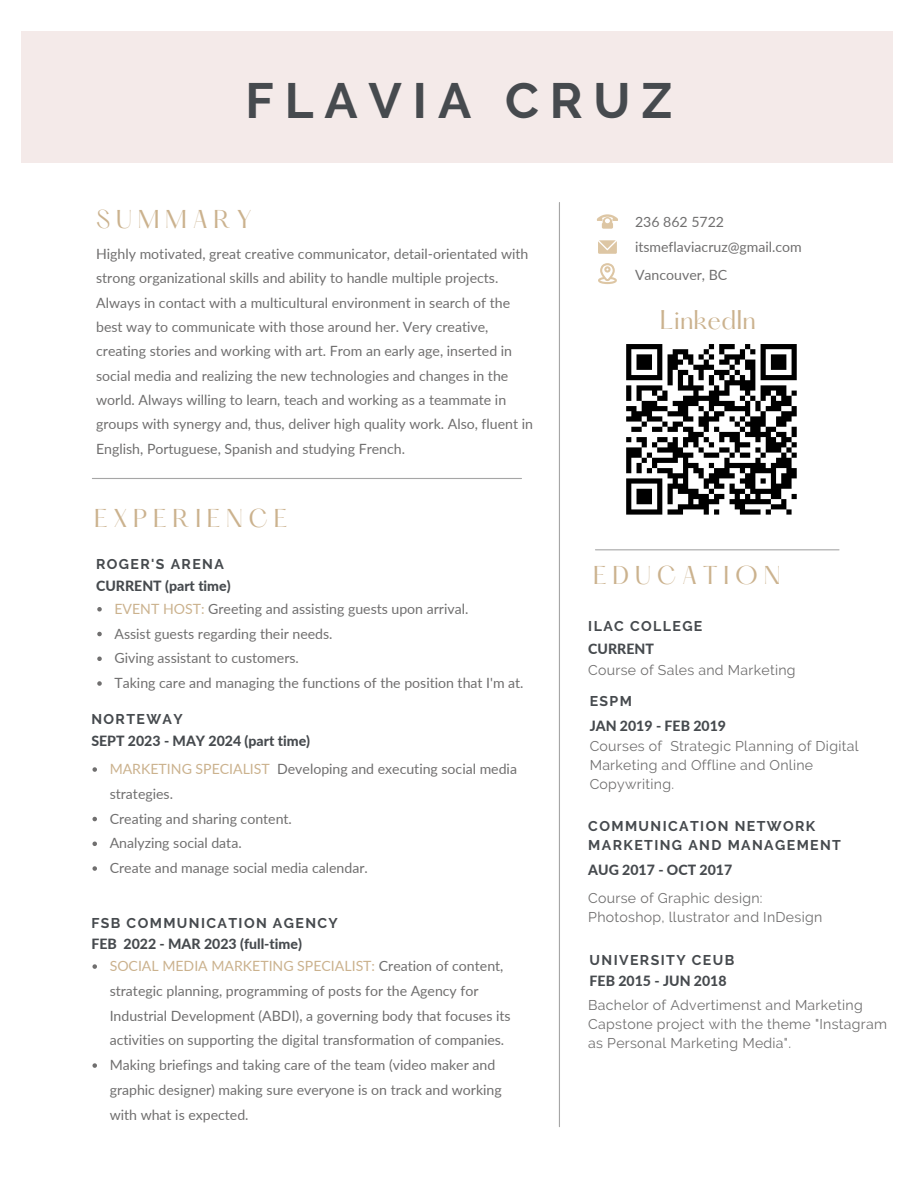
<style>
.page{position:relative;width:918px;height:1188px;background:#fff}
.page>*{position:absolute;margin:0;border:0;box-sizing:border-box;transform-origin:0 0}
.t1{font:700 49.35px "Raleway";letter-spacing:.22em;color:#464a4e}
.t2{font:23.7px "Hatton";color:#cbb28e}
.t3{font:22.5px "Hatton";letter-spacing:.255em;color:#cbb28e}
.t4{font:14.1px/24.3px "Lato";color:#706f6f}
.t5{font:14.1px/19px "Raleway";letter-spacing:.02em;color:#706f6f}
.t6{font:800 14.1px "Lato";color:#464a4e}
.t7{font:700 14.1px/19px "Raleway";letter-spacing:.1em;color:#464a4e}
.s1{color:#cbb28e}
</style>
<div class="page">
<div style="left:21px;top:31px;width:872px;height:132px;background:#f4eae9"></div>
<hr style="left:595px;top:549px;width:244px;height:1px;background:#a6a6a6">
<hr style="left:92px;top:478px;width:430px;height:1px;background:#a6a6a6">
<svg style="left:598px;top:240px;width:19px;height:14px"></svg>
<svg style="left:597px;top:214px;width:21px;height:15px"></svg>
<svg style="left:598px;top:263px;width:19px;height:21px"></svg>
<svg style="left:626px;top:344px;width:171px;height:171px"></svg>
<hr style="left:559px;top:203px;width:1px;height:924px;background:#a6a6a6">
<svg style="left:97px;top:607px;width:5px;height:5px"></svg>
<svg style="left:97px;top:632px;width:5px;height:4px"></svg>
<svg style="left:97px;top:657px;width:5px;height:4px"></svg>
<svg style="left:97px;top:681px;width:5px;height:5px"></svg>
<svg style="left:92px;top:767px;width:5px;height:5px"></svg>
<svg style="left:92px;top:817px;width:5px;height:4px"></svg>
<svg style="left:92px;top:842px;width:5px;height:4px"></svg>
<svg style="left:92px;top:866px;width:5px;height:5px"></svg>
<svg style="left:92px;top:964px;width:5px;height:5px"></svg>
<svg style="left:92px;top:1063px;width:5px;height:5px"></svg>
<h2 class="t1" style="left:245px;top:72px;width:429px">FLAVIA CRUZ</h2>
<h4 class="t3" style="left:96px;top:209px;width:157px">SUMMARY</h4>
<h4 class="t4" style="left:96px;top:241px;width:438px">Highly motivated, great creative communicator, detail-orientated with strong organizational skills and ability to handle multiple projects.<br>Always in contact with a multicultural environment in search of the best way to communicate with those around her. Very creative, creating stories and working with art. From an early age, inserted in social media and realizing the new technologies and changes in the world. Always willing to learn, teach and working as a teammate in groups with synergy and, thus, deliver high quality work. Also, fluent in English, Portuguese, Spanish and studying French.</h4>
<p class="t3" style="left:94px;top:508px;width:195px">EXPERIENCE</p>
<p class="t7" style="left:96px;top:554px;width:129px">ROGER'S ARENA</p>
<p class="t6" style="left:96px;top:577px;width:136px">CURRENT (part time)</p>
<p class="t4" style="left:114px;top:596px;width:355px"><span class="s1">EVENT HOST:</span> Greeting and assisting guests upon arrival.</p>
<p class="t4" style="left:114px;top:621px;width:220px">Assist guests regarding their needs.</p>
<p class="t4" style="left:114px;top:646px;width:186px">Giving assistant to customers.</p>
<p class="t4" style="left:114px;top:670px;width:411px">Taking care and managing the functions of the position that I'm at.</p>
<p class="t7" style="left:91px;top:710px;width:93px">NORTEWAY</p>
<h4 class="t6" style="left:91px;top:733px;width:220px">SEPT 2023 - MAY 2024 (part time)</h4>
<p class="t4" style="left:110px;top:756px;width:409px;line-height:24.8px"><span class="s1">MARKETING SPECIALIST</span> Developing and executing social media strategies.</p>
<h2 class="t4" style="left:110px;top:806px;width:184px">Creating and sharing content.</h2>
<h4 class="t4" style="left:110px;top:831px;width:134px">Analyzing social data.</h4>
<h4 class="t4" style="left:110px;top:855px;width:260px">Create and manage social media calendar.</h4>
<h4 class="t7" style="left:91px;top:913px;width:248px">FSB COMMUNICATION AGENCY</h4>
<p class="t6" style="left:91px;top:935px;width:212px">FEB 2022 - MAR 2023 (full-time)</p>
<p class="t4" style="left:110px;top:953px;width:402px;line-height:24.8px"><span class="s1">SOCIAL MEDIA MARKETING SPECIALIST:</span> Creation of content, strategic planning, programming of posts for the Agency for Industrial Development (ABDI), a governing body that focuses its activities on supporting the digital transformation of companies.</p>
<h4 class="t4" style="left:110px;top:1052px;width:394px;line-height:24.8px">Making briefings and taking care of the team (video maker and graphic designer) making sure everyone is on track and working with what is expected.</h4>
<h1 class="t4" style="left:635px;top:210px;width:91px">236 862 5722</h1>
<p class="t4" style="left:635px;top:234px;width:168px">itsmeflaviacruz@gmail.com</p>
<h2 class="t4" style="left:635px;top:262px;width:94px">Vancouver, BC</h2>
<h5 class="t2" style="left:660px;top:309px;width:98px">LinkedIn</h5>
<h5 class="t3" style="left:593px;top:565px;width:189px">EDUCATION</h5>
<h3 class="t7" style="left:588px;top:616px;width:116px">ILAC COLLEGE</h3>
<p class="t6" style="left:588px;top:640px;width:67px">CURRENT</p>
<p class="t5" style="left:588px;top:660px;width:209px">Course of Sales and Marketing</p>
<h4 class="t7" style="left:590px;top:692px;width:44px">ESPM</h4>
<p class="t6" style="left:590px;top:717px;width:138px">JAN 2019 - FEB 2019</p>
<p class="t5" style="left:590px;top:737px;width:270px">Courses of Strategic Planning of Digital<br>Marketing and Offline and Online<br>Copywriting.</p>
<p class="t7" style="left:588px;top:817px;width:254px">COMMUNICATION NETWORK<br>MARKETING AND MANAGEMENT</p>
<p class="t6" style="left:588px;top:861px;width:146px">AUG 2017 - OCT 2017</p>
<p class="t5" style="left:588px;top:888px;width:235px">Course of Graphic design:<br>Photoshop, llustrator and InDesign</p>
<p class="t7" style="left:590px;top:950px;width:146px">UNIVERSITY CEUB</p>
<h5 class="t6" style="left:590px;top:972px;width:139px">FEB 2015 - JUN 2018</h5>
<p class="t5" style="left:588px;top:995px;width:276px">Bachelor of Advertimenst and Marketing</p>
<h4 class="t5" style="left:588px;top:1014px;width:300px">Capstone project with the theme "Instagram as Personal Marketing Media".</h4>
</div>
